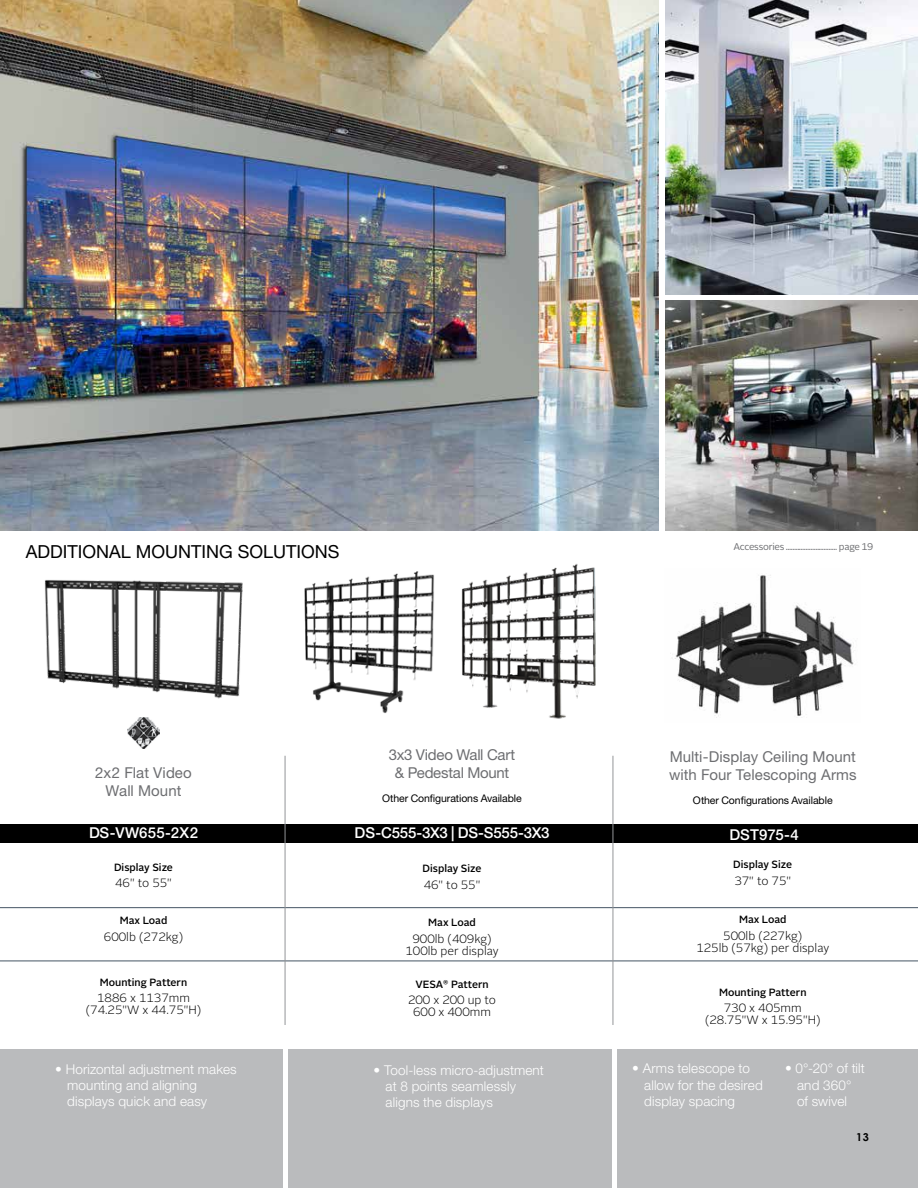
<style>
.page{position:relative;width:918px;height:1188px;background:#fff}
.page>*{position:absolute;margin:0;border:0;box-sizing:border-box;transform-origin:0 0}
.t1{font:18px "Helvetica Neue LT Std";color:#000}
.t2{font:15px/18px "Helvetica Neue LT Std";letter-spacing:.005em;color:#6d6e71;text-align:center}
.t3{font:500 15px "Helvetica Neue LT Std";letter-spacing:-.015em;color:#fff}
.t4{font:15px/18px "Helvetica Neue LT Std";letter-spacing:-.02em;color:#6d6e71;text-align:center}
.t5{font:500 15px "Helvetica Neue LT Std";letter-spacing:.015em;color:#fff}
.t6{font:300 13.5px/16.2px "Helvetica Neue LT Std";letter-spacing:.01em;color:#fff}
.t7{font:300 12px/12px "Alright Sans";color:#000;text-align:center}
.t8{font:700 10.8px "Century Gothic";color:#000}
.t9{font:500 10.5px "Alright Sans";color:#000}
.t10{font:10.5px "Helvetica Neue LT Std";letter-spacing:-.01em;color:#000}
.t11{font:9.75px "Alright Sans";letter-spacing:-.025em;color:#6d6e71}
</style>
<div class="page">
<img style="left:0;top:0;width:659px;height:530px">
<img style="left:665px;top:0;width:253px;height:294px">
<img style="left:665px;top:300px;width:253px;height:230px">
<div style="left:0;top:1050px;width:918px;height:138px;background:#babbbd"></div>
<div style="left:0;top:824px;width:918px;height:19px;background:#000"></div>
<hr style="left:0;top:907px;width:918px;height:1px;background:#455464">
<hr style="left:0;top:961px;width:918px;height:1px;background:#455464">
<hr style="left:613px;top:1039px;width:4px;height:149px;background:#fff">
<hr style="left:613px;top:756px;width:1px;height:269px;background:#939598">
<hr style="left:285px;top:756px;width:1px;height:269px;background:#939598">
<img style="left:127px;top:717px;width:33px;height:32px">
<img style="left:44px;top:580px;width:199px;height:119px">
<hr style="left:284px;top:1047px;width:4px;height:141px;background:#fff">
<img style="left:304px;top:571px;width:130px;height:142px">
<img style="left:461px;top:563px;width:135px;height:156px">
<img style="left:670px;top:575px;width:184px;height:143px">
<h1 class="t1" style="left:26px;top:540px;width:315px">ADDITIONAL MOUNTING SOLUTIONS</h1>
<p class="t2" style="left:95px;top:764px;width:98px">2x2 Flat Video<br>Wall Mount</p>
<p class="t5" style="left:89px;top:824px;width:110px">DS-VW655-2X2</p>
<p class="t9" style="left:114px;top:860px;width:60px">Display Size</p>
<p class="t7" style="left:115px;top:877px;width:58px">46" to 55"</p>
<p class="t9" style="left:120px;top:913px;width:49px">Max Load</p>
<p class="t7" style="left:104px;top:931px;width:81px">600lb (272kg)</p>
<p class="t9" style="left:100px;top:975px;width:89px">Mounting Pattern</p>
<p class="t7" style="left:86px;top:992px;width:117px">1886 x 1137mm (74.25"W x 44.75"H)</p>
<p class="t6" style="left:67px;top:1061px;width:171px;text-indent:-12px">• Horizontal adjustment makes mounting and aligning displays quick and easy</p>
<p class="t4" style="left:389px;top:746px;width:128px">3x3 Video Wall Cart &amp; Pedestal Mount</p>
<p class="t10" style="left:382px;top:792px;width:141px">Other Configurations Available</p>
<p class="t3" style="left:355px;top:824px;width:196px">DS-C555-3X3 | DS-S555-3X3</p>
<p class="t9" style="left:423px;top:862px;width:60px">Display Size</p>
<p class="t7" style="left:424px;top:879px;width:58px">46" to 55"</p>
<p class="t9" style="left:428px;top:915px;width:49px">Max Load</p>
<p class="t7" style="left:405px;top:933px;width:95px">900lb (409kg)<br>100lb per display</p>
<p class="t9" style="left:415px;top:977px;width:75px">VESA<sup>®</sup> Pattern</p>
<p class="t7" style="left:408px;top:994px;width:90px">200 x 200 up to<br>600 x 400mm</p>
<p class="t6" style="left:386px;top:1061px;width:160px;text-indent:-12px">• Tool-less micro-adjustment at 8 points seamlessly aligns the displays</p>
<p class="t11" style="left:733px;top:540px;width:141px">Accessories ............................... page 19</p>
<p class="t2" style="left:669px;top:747px;width:189px;text-align:left">Multi-Display Ceiling Mount with Four Telescoping Arms</p>
<p class="t10" style="left:693px;top:794px;width:141px">Other Configurations Available</p>
<p class="t3" style="left:729px;top:825px;width:71px">DST975-4</p>
<p class="t9" style="left:733px;top:857px;width:60px">Display Size</p>
<p class="t7" style="left:734px;top:875px;width:58px">37" to 75"</p>
<p class="t9" style="left:739px;top:912px;width:49px">Max Load</p>
<p class="t7" style="left:696px;top:930px;width:134px">500lb (227kg)<br>125lb (57kg) per display</p>
<p class="t9" style="left:719px;top:985px;width:89px">Mounting Pattern</p>
<p class="t7" style="left:705px;top:1002px;width:117px">730 x 405mm (28.75"W x 15.95"H)</p>
<p class="t6" style="left:644px;top:1060px;width:120px;text-indent:-12px">• Arms telescope to allow for the desired display spacing</p>
<p class="t6" style="left:785px;top:1060px;width:81px;text-align:center">• 0°-20° of tilt and 360°<br>of swivel</p>
<p class="t8" style="left:856px;top:1131px;width:14px">13</p>
</div>
